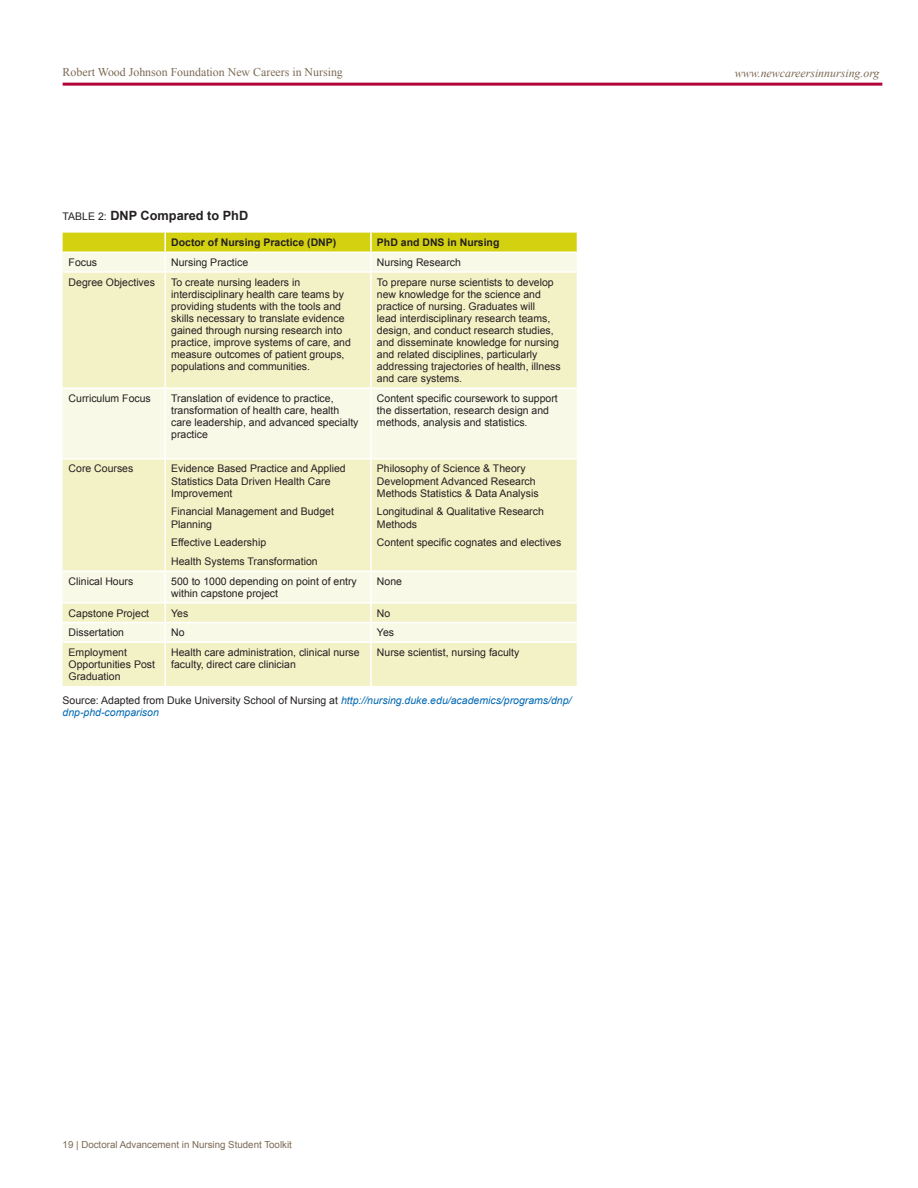
<style>
.page{position:relative;width:918px;height:1188px;background:#fff}
.page>*{position:absolute;margin:0;border:0;box-sizing:border-box;transform-origin:0 0}
.Table_Title{font:700 12.75px "Arial";color:#231f20}
.t1{font:11.85px "Times New Roman";color:#7c6954}
.t2{font:italic 11.85px "Times New Roman";color:#7c6954}
.Table_Text{font:10.5px/12.1px "Arial";color:#231f20}
.Table_Notes{font:italic 10.5px/12px "Arial";color:#0168b3}
.Table_Column_Head{font:700 10.5px "Arial";color:#231f20}
.t3{font:9.75px "Arial";color:#7c6954}
.s1{font-weight:400;font-size:10.5px}
.s2{font-style:normal;color:#231f20}
</style>
<div class="page">
<hr style="left:63px;top:83px;width:819px;height:3px;background:#b30437">
<svg style="left:63px;top:273px;width:514px;height:413px;background:#f4f4d0"></svg>
<svg style="left:63px;top:233px;width:514px;height:38px;background:#e7e57f"></svg>
<hr style="left:164px;top:273px;width:2px;height:114px;background:#fff">
<hr style="left:370px;top:273px;width:2px;height:114px;background:#fff">
<hr style="left:63px;top:387px;width:102px;height:2px;background:#fff">
<hr style="left:165px;top:387px;width:206px;height:2px;background:#fff">
<hr style="left:164px;top:389px;width:2px;height:69px;background:#fff">
<hr style="left:371px;top:387px;width:206px;height:2px;background:#fff">
<hr style="left:370px;top:389px;width:2px;height:69px;background:#fff">
<hr style="left:63px;top:458px;width:102px;height:2px;background:#fff">
<hr style="left:165px;top:458px;width:206px;height:2px;background:#fff">
<hr style="left:164px;top:460px;width:2px;height:110px;background:#fff">
<hr style="left:371px;top:458px;width:206px;height:2px;background:#fff">
<hr style="left:370px;top:460px;width:2px;height:110px;background:#fff">
<hr style="left:63px;top:570px;width:102px;height:2px;background:#fff">
<hr style="left:165px;top:570px;width:206px;height:2px;background:#fff">
<hr style="left:164px;top:572px;width:2px;height:30px;background:#fff">
<hr style="left:371px;top:570px;width:206px;height:2px;background:#fff">
<hr style="left:370px;top:572px;width:2px;height:30px;background:#fff">
<hr style="left:63px;top:602px;width:102px;height:2px;background:#fff">
<hr style="left:165px;top:602px;width:206px;height:2px;background:#fff">
<hr style="left:371px;top:602px;width:206px;height:2px;background:#fff">
<hr style="left:63px;top:622px;width:102px;height:1px;background:#fff">
<hr style="left:165px;top:622px;width:206px;height:1px;background:#fff">
<svg style="left:164px;top:604px;width:2px;height:37px"></svg>
<hr style="left:371px;top:622px;width:206px;height:1px;background:#fff">
<svg style="left:370px;top:604px;width:2px;height:37px"></svg>
<hr style="left:63px;top:641px;width:102px;height:2px;background:#fff">
<hr style="left:165px;top:641px;width:206px;height:2px;background:#fff">
<hr style="left:164px;top:643px;width:2px;height:43px;background:#fff">
<hr style="left:371px;top:641px;width:206px;height:2px;background:#fff">
<hr style="left:370px;top:643px;width:2px;height:43px;background:#fff">
<p class="t1" style="left:63px;top:64px;width:282px">Robert Wood Johnson Foundation New Careers in Nursing</p>
<p class="t2" style="left:735px;top:65px;width:146px">www.newcareersinnursing.org</p>
<p class="Table_Title" style="left:63px;top:207px;width:187px"><span class="s1">TABLE 2:</span> DNP Compared to PhD</p>
<p class="Table_Column_Head" style="left:171px;top:236px;width:167px">Doctor of Nursing Practice (DNP)</p>
<p class="Table_Column_Head" style="left:377px;top:236px;width:124px">PhD and DNS in Nursing</p>
<p class="Table_Text" style="left:69px;top:256px;width:30px">Focus</p>
<p class="Table_Text" style="left:171px;top:256px;width:79px">Nursing Practice</p>
<p class="Table_Text" style="left:377px;top:256px;width:86px">Nursing Research</p>
<p class="Table_Text" style="left:69px;top:276px;width:88px">Degree Objectives</p>
<p class="Table_Text" style="left:171px;top:276px;width:181px">To create nursing leaders in interdisciplinary health care teams by providing students with the tools and skills necessary to translate evidence gained through nursing research into practice, improve systems of care, and measure outcomes of patient groups, populations and communities.</p>
<p class="Table_Text" style="left:377px;top:276px;width:185px">To prepare nurse scientists to develop new knowledge for the science and practice of nursing. Graduates will<br>lead interdisciplinary research teams, design, and conduct research studies, and disseminate knowledge for nursing and related disciplines, particularly addressing trajectories of health, illness and care systems.</p>
<p class="Table_Text" style="left:69px;top:392px;width:84px">Curriculum Focus</p>
<p class="Table_Text" style="left:171px;top:392px;width:189px">Translation of evidence to practice, transformation of health care, health care leadership, and advanced specialty practice</p>
<p class="Table_Text" style="left:377px;top:392px;width:182px">Content specific coursework to support the dissertation, research design and methods, analysis and statistics.</p>
<p class="Table_Text" style="left:69px;top:463px;width:66px">Core Courses</p>
<p class="Table_Text" style="left:171px;top:463px;width:176px">Evidence Based Practice and Applied<br>Statistics Data Driven Health Care<br>Improvement</p>
<p class="Table_Text" style="left:171px;top:506px;width:164px">Financial Management and Budget<br>Planning</p>
<p class="Table_Text" style="left:171px;top:537px;width:96px">Effective Leadership</p>
<p class="Table_Text" style="left:171px;top:556px;width:148px">Health Systems Transformation</p>
<p class="Table_Text" style="left:377px;top:463px;width:163px">Philosophy of Science &amp; Theory<br>Development Advanced Research<br>Methods Statistics &amp; Data Analysis</p>
<p class="Table_Text" style="left:377px;top:506px;width:168px">Longitudinal &amp; Qualitative Research<br>Methods</p>
<p class="Table_Text" style="left:377px;top:537px;width:186px">Content specific cognates and electives</p>
<p class="Table_Text" style="left:69px;top:575px;width:66px">Clinical Hours</p>
<p class="Table_Text" style="left:171px;top:575px;width:187px">500 to 1000 depending on point of entry within capstone project</p>
<p class="Table_Text" style="left:377px;top:575px;width:27px">None</p>
<p class="Table_Text" style="left:69px;top:607px;width:82px">Capstone Project</p>
<p class="Table_Text" style="left:171px;top:607px;width:19px">Yes</p>
<p class="Table_Text" style="left:377px;top:607px;width:15px">No</p>
<p class="Table_Text" style="left:69px;top:627px;width:57px">Dissertation</p>
<p class="Table_Text" style="left:171px;top:627px;width:15px">No</p>
<p class="Table_Text" style="left:377px;top:627px;width:19px">Yes</p>
<p class="Table_Text" style="left:69px;top:646px;width:88px">Employment<br>Opportunities Post<br>Graduation</p>
<p class="Table_Text" style="left:171px;top:646px;width:190px">Health care administration, clinical nurse faculty, direct care clinician</p>
<p class="Table_Text" style="left:377px;top:646px;width:144px">Nurse scientist, nursing faculty</p>
<p class="Table_Notes" style="left:63px;top:695px;width:510px"><span class="s2">Source: Adapted from Duke University School of Nursing at</span> http://nursing.duke.edu/academics/programs/dnp/ dnp-phd-comparison</p>
<p class="t3" style="left:63px;top:1138px;width:231px">19 | Doctoral Advancement in Nursing Student Toolkit</p>
</div>
